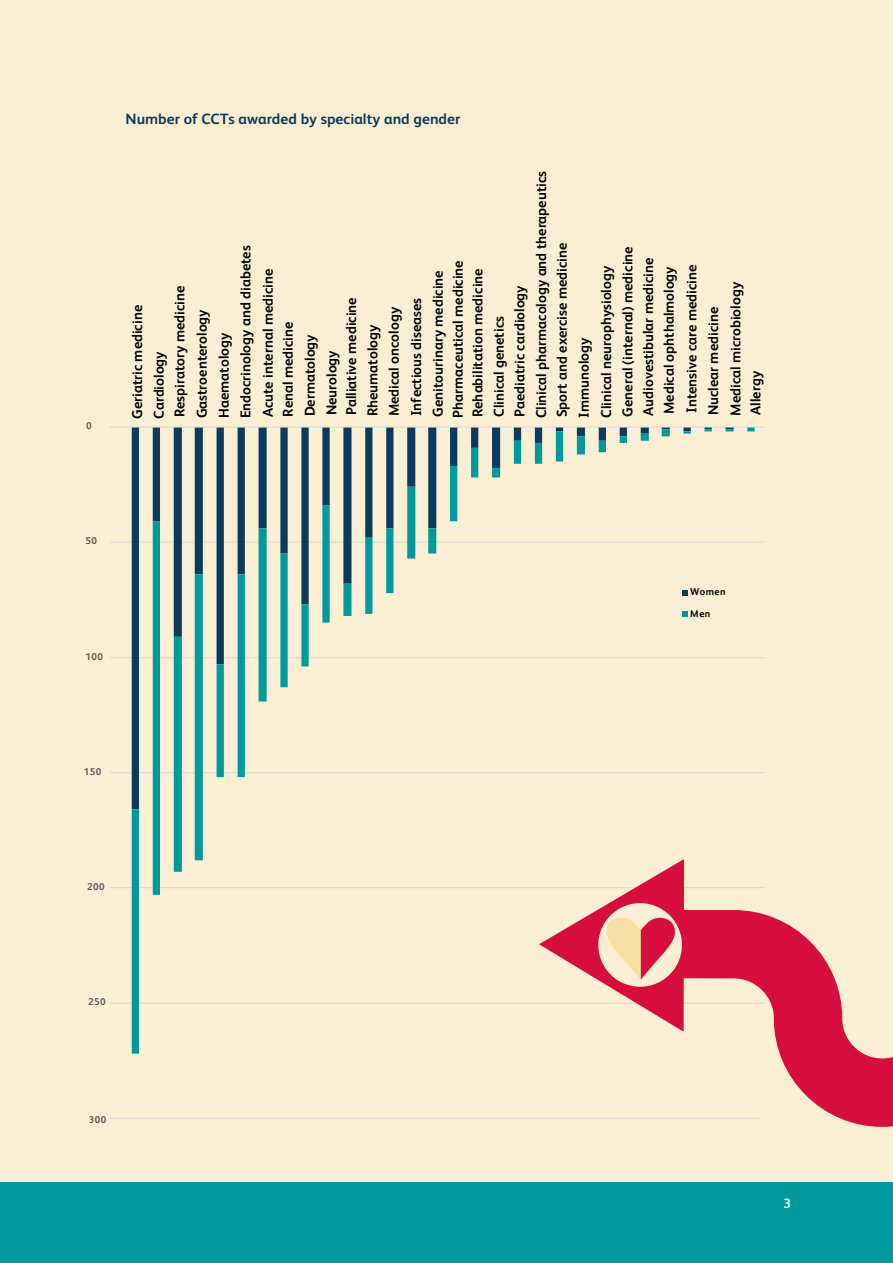
<style>
.page{position:relative;width:893px;height:1263px;background:#fff}
.page>*{position:absolute;margin:0;border:0;box-sizing:border-box;transform-origin:0 0}
.t1{font:700 14.85px "FS Albert";color:#0a3b5e}
.t2{font:700 14.25px/21.8px "FS Albert";color:#000}
.t3{font:700 13.5px "FS Albert";color:#fff}
.t4{font:700 9.9px "FS Albert";letter-spacing:.05em;color:#5a5a5a}
.t5{font:700 9.9px/21.5px "FS Albert";letter-spacing:.05em;color:#000}
</style>
<div class="page">
<div style="left:6px;top:0;width:887px;height:1263px;background:#fbefd3"></div>
<div style="left:0;top:0;width:11px;height:1263px;background:#fbefd3"></div>
<div style="left:0;top:1182px;width:893px;height:81px;background:#009a9d"></div>
<hr style="left:110px;top:542px;width:655px;height:1px;background:#d9d9d9">
<hr style="left:110px;top:657px;width:655px;height:1px;background:#d9d9d9">
<hr style="left:110px;top:772px;width:655px;height:1px;background:#d9d9d9">
<hr style="left:110px;top:887px;width:655px;height:1px;background:#d9d9d9">
<hr style="left:110px;top:1003px;width:655px;height:1px;background:#d9d9d9">
<hr style="left:110px;top:1118px;width:651px;height:1px;background:#d9d9d9">
<svg style="left:132px;top:428px;width:623px;height:626px"></svg>
<hr style="left:110px;top:427px;width:655px;height:1px;background:#d9d9d9">
<svg style="left:682px;top:590px;width:6px;height:5px"></svg>
<svg style="left:683px;top:611px;width:5px;height:6px"></svg>
<svg style="left:667px;top:811px;width:226px;height:316px"></svg>
<svg style="left:539px;top:859px;width:145px;height:173px"></svg>
<p class="t1" style="left:126px;top:110px;width:336px">Number of CCTs awarded by specialty and gender</p>
<p class="t2" style="left:126px;top:419px;width:175px;rotate:-90deg">Geriatric medicine<br>Cardiology<br>Respiratory medicine<br>Gastroenterology<br>Haematology<br>Endocrinology and diabetes<br>Acute internal medicine</p>
<p class="t2" style="left:340px;top:416px;width:120px;line-height:21.3px;rotate:-90deg">Palliative medicine<br>Rheumatology<br>Medical oncology</p>
<p class="t2" style="left:277px;top:417px;width:97px;rotate:-90deg">Renal medicine<br>Dermatology<br>Neurology</p>
<p class="t2" style="left:405px;top:417px;width:148px;rotate:-90deg">Infectious diseases<br>Genitourinary medicine</p>
<p class="t2" style="left:447px;top:418px;width:159px;rotate:-90deg">Pharmaceutical medicine</p>
<p class="t2" style="left:467px;top:418px;width:249px;line-height:21px;rotate:-90deg">Rehabilitation medicine<br>Clinical genetics<br>Paediatric cardiology<br>Clinical pharmacology and therapeutics<br>Sport and exercise medicine</p>
<p class="t2" style="left:617px;top:417px;width:172px;line-height:20.5px;rotate:-90deg">General (internal) medicine<br>Audiovestibular medicine</p>
<p class="t2" style="left:573px;top:418px;width:154px;line-height:22.2px;rotate:-90deg">Immunology<br>Clinical neurophysiology</p>
<p class="t2" style="left:657px;top:414px;width:151px;line-height:22.6px;rotate:-90deg">Medical ophthalmology<br>Intensive care medicine</p>
<p class="t2" style="left:702px;top:416px;width:135px;line-height:22.2px;rotate:-90deg">Nuclear medicine<br>Medical microbiology</p>
<p class="t2" style="left:744px;top:415px;width:45px;rotate:-90deg">Allergy</p>
<p class="t4" style="left:86px;top:535px;width:13px">50</p>
<p class="t4" style="left:85px;top:651px;width:19px">100</p>
<p class="t4" style="left:84px;top:766px;width:19px">150</p>
<p class="t4" style="left:87px;top:881px;width:19px">200</p>
<p class="t4" style="left:88px;top:996px;width:19px">250</p>
<p class="t4" style="left:89px;top:1114px;width:19px">300</p>
<p class="t5" style="left:690px;top:581px;width:37px">Women<br>Men</p>
<p class="t3" style="left:783px;top:1195px;width:9px">3</p>
</div>
